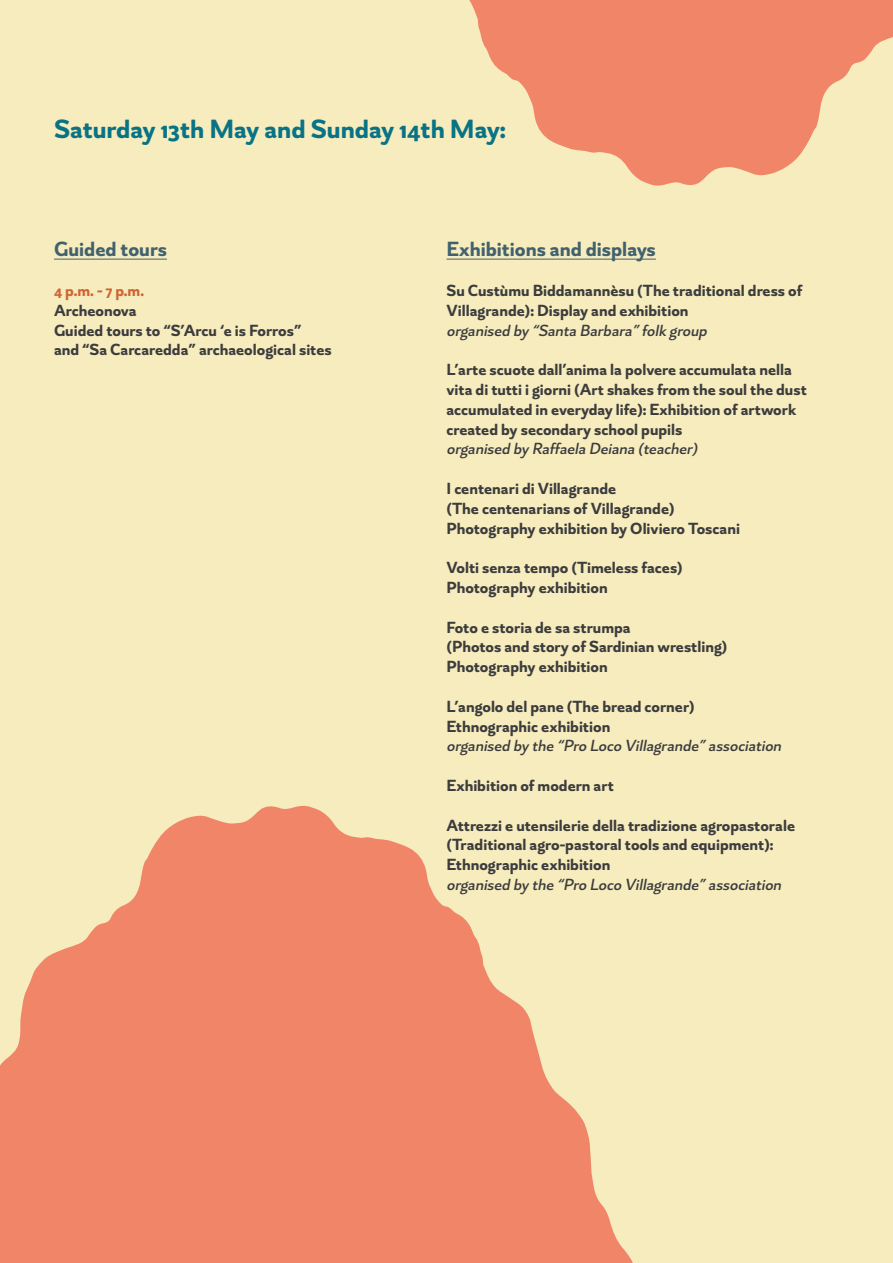
<style>
.page{position:relative;width:893px;height:1263px;background:#f6ecbe}
.page>*{position:absolute;margin:0;border:0;box-sizing:border-box;transform-origin:0 0}
.t1{font:700 27px "Alpino";color:#097385}
.t2{font:700 21px "Alpino";color:#42616e}
.t3{font:700 16.5px/19.8px "Alpino";color:#3c3c3d}
.t4{font:italic 500 16.5px "Alpino";color:#3c3c3d}
.t5{font:700 16.5px "Alpino";color:#cf6433}
</style>
<div class="page">
<hr style="left:54px;top:259px;width:113px;height:1px;background:#42616e">
<svg style="left:0;top:805px;width:633px;height:458px;fill:#f08568"></svg>
<svg style="left:469px;top:0;width:424px;height:186px;fill:#f08568"></svg>
<hr style="left:446px;top:259px;width:210px;height:1px;background:#42616e">
<p class="t1" style="left:54px;top:112px;width:453px">Saturday 13th May and Sunday 14th May:</p>
<p class="t2" style="left:54px;top:236px;width:114px">Guided tours</p>
<p class="t5" style="left:54px;top:280px;width:92px">4 p.m. - 7 p.m.</p>
<p class="t3" style="left:54px;top:300px;width:84px">Archeonova</p>
<p class="t3" style="left:54px;top:320px;width:249px">Guided tours to “S’Arcu ‘e is Forros”</p>
<p class="t3" style="left:54px;top:340px;width:279px">and “Sa Carcaredda” archaeological sites</p>
<p class="t2" style="left:446px;top:236px;width:211px">Exhibitions and displays</p>
<p class="t3" style="left:446px;top:280px;width:357px">Su Custùmu Biddamannèsu (The traditional dress of<br>Villagrande): Display and exhibition</p>
<p class="t4" style="left:446px;top:320px;width:266px">organised by “Santa Barbara”folk group</p>
<p class="t3" style="left:446px;top:360px;width:362px">L’arte scuote dall’anima la polvere accumulata nella vita di tutti i giorni (Art shakes from the soul the dust accumulated in everyday life): Exhibition of artwork created by secondary school pupils</p>
<p class="t4" style="left:446px;top:439px;width:256px">organised by Raffaela Deiana (teacher)</p>
<p class="t3" style="left:446px;top:478px;width:171px">I centenari di Villagrande</p>
<p class="t3" style="left:446px;top:498px;width:230px">(The centenarians of Villagrande)</p>
<p class="t3" style="left:446px;top:518px;width:295px">Photography exhibition by Oliviero Toscani</p>
<p class="t3" style="left:446px;top:558px;width:238px">Volti senza tempo (Timeless faces)</p>
<p class="t3" style="left:446px;top:577px;width:163px">Photography exhibition</p>
<p class="t3" style="left:446px;top:617px;width:186px">Foto e storia de sa strumpa</p>
<p class="t3" style="left:446px;top:637px;width:282px">(Photos and story of Sardinian wrestling)</p>
<p class="t3" style="left:446px;top:657px;width:163px">Photography exhibition</p>
<p class="t3" style="left:446px;top:696px;width:250px">L’angolo del pane (The bread corner)</p>
<p class="t3" style="left:446px;top:716px;width:165px">Ethnographic exhibition</p>
<p class="t4" style="left:446px;top:736px;width:340px">organised by the “Pro Loco Villagrande”association</p>
<p class="t3" style="left:446px;top:775px;width:169px">Exhibition of modern art</p>
<p class="t3" style="left:446px;top:815px;width:350px">Attrezzi e utensilerie della tradizione agropastorale (Traditional agro-pastoral tools and equipment):<br>Ethnographic exhibition</p>
<p class="t4" style="left:446px;top:874px;width:340px">organised by the “Pro Loco Villagrande”association</p>
</div>
